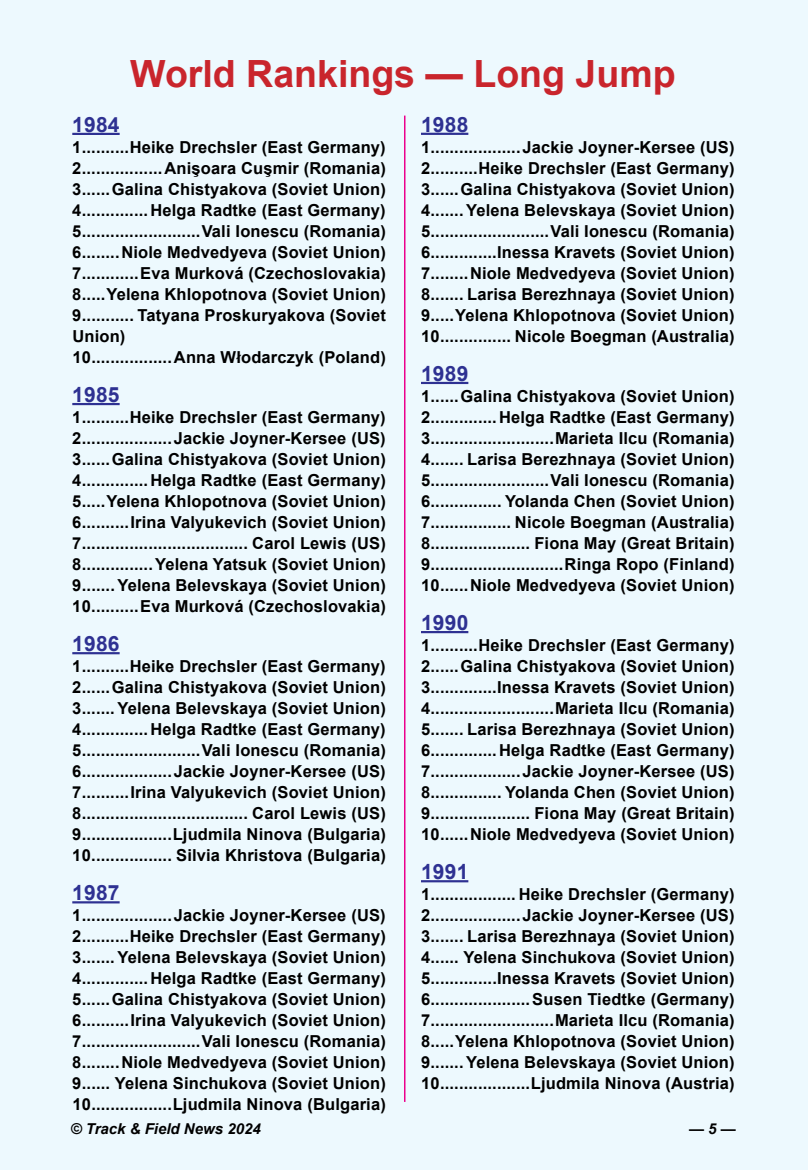
<style>
.page{position:relative;width:808px;height:1170px;background:#fff}
.page>*{position:absolute;margin:0;border:0;box-sizing:border-box;transform-origin:0 0}
.t1{font:700 37.5px "Arial";color:#c9252c}
.t2{font:700 21px "Arial";letter-spacing:.01em;color:#2e3192}
.t3{font:700 16.5px/21px "Arial";letter-spacing:.01em;color:#000;text-align:justify}
.t4{font:italic 700 15px "Arial";color:#000}
</style>
<div class="page">
<div style="left:0;top:0;width:808px;height:1169px;background:#edf9fe"></div>
<hr style="left:404px;top:116px;width:1px;height:985px;background:#ec008c">
<hr style="left:72px;top:133px;width:48px;height:2px;background:#2e3192">
<hr style="left:72px;top:403px;width:48px;height:2px;background:#2e3192">
<hr style="left:72px;top:652px;width:48px;height:2px;background:#2e3192">
<hr style="left:72px;top:901px;width:48px;height:2px;background:#2e3192">
<hr style="left:421px;top:133px;width:47px;height:2px;background:#2e3192">
<hr style="left:421px;top:382px;width:47px;height:2px;background:#2e3192">
<hr style="left:421px;top:631px;width:47px;height:2px;background:#2e3192">
<hr style="left:421px;top:880px;width:47px;height:2px;background:#2e3192">
<h1 class="t1" style="left:130px;top:49px;width:547px">World Rankings — Long Jump</h1>
<p class="t2" style="left:72px;top:110px;width:49px">1984</p>
<p class="t3" style="left:72px;top:137px;width:315px;text-align:left">1..........Heike Drechsler (East Germany)<br>2.................Anişoara Cuşmir (Romania)<br>3......Galina Chistyakova (Soviet Union)<br>4..............Helga Radtke (East Germany)<br>5.........................Vali Ionescu (Romania)<br>6........Niole Medvedyeva (Soviet Union)<br>7............Eva Murková (Czechoslovakia)<br>8.....Yelena Khlopotnova (Soviet Union)<br>9........... Tatyana Proskuryakova (Soviet Union)<br>10.................Anna Włodarczyk (Poland)</p>
<p class="t2" style="left:72px;top:380px;width:49px">1985</p>
<p class="t3" style="left:72px;top:407px;width:315px">1..........Heike Drechsler (East Germany)<br>2...................Jackie Joyner-Kersee (US)<br>3......Galina Chistyakova (Soviet Union)<br>4..............Helga Radtke (East Germany)<br>5.....Yelena Khlopotnova (Soviet Union)<br>6..........Irina Valyukevich (Soviet Union)<br>7................................... Carol Lewis (US)<br>8...............Yelena Yatsuk (Soviet Union)<br>9.......Yelena Belevskaya (Soviet Union)<br>10..........Eva Murková (Czechoslovakia)</p>
<p class="t2" style="left:72px;top:629px;width:49px">1986</p>
<p class="t3" style="left:72px;top:656px;width:315px">1..........Heike Drechsler (East Germany)<br>2......Galina Chistyakova (Soviet Union)<br>3.......Yelena Belevskaya (Soviet Union)<br>4..............Helga Radtke (East Germany)<br>5.........................Vali Ionescu (Romania)<br>6...................Jackie Joyner-Kersee (US)<br>7..........Irina Valyukevich (Soviet Union)<br>8................................... Carol Lewis (US)<br>9...................Ljudmila Ninova (Bulgaria)<br>10................. Silvia Khristova (Bulgaria)</p>
<p class="t2" style="left:72px;top:878px;width:49px">1987</p>
<p class="t3" style="left:72px;top:905px;width:315px">1...................Jackie Joyner-Kersee (US)<br>2..........Heike Drechsler (East Germany)<br>3.......Yelena Belevskaya (Soviet Union)<br>4..............Helga Radtke (East Germany)<br>5......Galina Chistyakova (Soviet Union)<br>6..........Irina Valyukevich (Soviet Union)<br>7.........................Vali Ionescu (Romania)<br>8........Niole Medvedyeva (Soviet Union)<br>9...... Yelena Sinchukova (Soviet Union)<br>10.................Ljudmila Ninova (Bulgaria)</p>
<p class="t2" style="left:421px;top:110px;width:49px">1988</p>
<p class="t3" style="left:421px;top:137px;width:315px">1...................Jackie Joyner-Kersee (US)<br>2..........Heike Drechsler (East Germany)<br>3......Galina Chistyakova (Soviet Union)<br>4.......Yelena Belevskaya (Soviet Union)<br>5.........................Vali Ionescu (Romania)<br>6..............Inessa Kravets (Soviet Union)<br>7........Niole Medvedyeva (Soviet Union)<br>8....... Larisa Berezhnaya (Soviet Union)<br>9.....Yelena Khlopotnova (Soviet Union)<br>10............... Nicole Boegman (Australia)</p>
<p class="t2" style="left:421px;top:359px;width:49px">1989</p>
<p class="t3" style="left:421px;top:386px;width:315px">1......Galina Chistyakova (Soviet Union)<br>2..............Helga Radtke (East Germany)<br>3..........................Marieta Ilcu (Romania)<br>4....... Larisa Berezhnaya (Soviet Union)<br>5.........................Vali Ionescu (Romania)<br>6............... Yolanda Chen (Soviet Union)<br>7................. Nicole Boegman (Australia)<br>8..................... Fiona May (Great Britain)<br>9............................Ringa Ropo (Finland)<br>10......Niole Medvedyeva (Soviet Union)</p>
<p class="t2" style="left:421px;top:608px;width:49px">1990</p>
<p class="t3" style="left:421px;top:635px;width:315px">1..........Heike Drechsler (East Germany)<br>2......Galina Chistyakova (Soviet Union)<br>3..............Inessa Kravets (Soviet Union)<br>4..........................Marieta Ilcu (Romania)<br>5....... Larisa Berezhnaya (Soviet Union)<br>6..............Helga Radtke (East Germany)<br>7...................Jackie Joyner-Kersee (US)<br>8............... Yolanda Chen (Soviet Union)<br>9..................... Fiona May (Great Britain)<br>10......Niole Medvedyeva (Soviet Union)</p>
<p class="t2" style="left:421px;top:857px;width:49px">1991</p>
<p class="t3" style="left:421px;top:884px;width:315px">1.................. Heike Drechsler (Germany)<br>2...................Jackie Joyner-Kersee (US)<br>3....... Larisa Berezhnaya (Soviet Union)<br>4...... Yelena Sinchukova (Soviet Union)<br>5..............Inessa Kravets (Soviet Union)<br>6.....................Susen Tiedtke (Germany)<br>7..........................Marieta Ilcu (Romania)<br>8.....Yelena Khlopotnova (Soviet Union)<br>9.......Yelena Belevskaya (Soviet Union)<br>10...................Ljudmila Ninova (Austria)</p>
<p class="t4" style="left:71px;top:1119px;width:192px">© Track &amp; Field News 2024</p>
<p class="t4" style="left:689px;top:1119px;width:48px">— 5 —</p>
</div>
